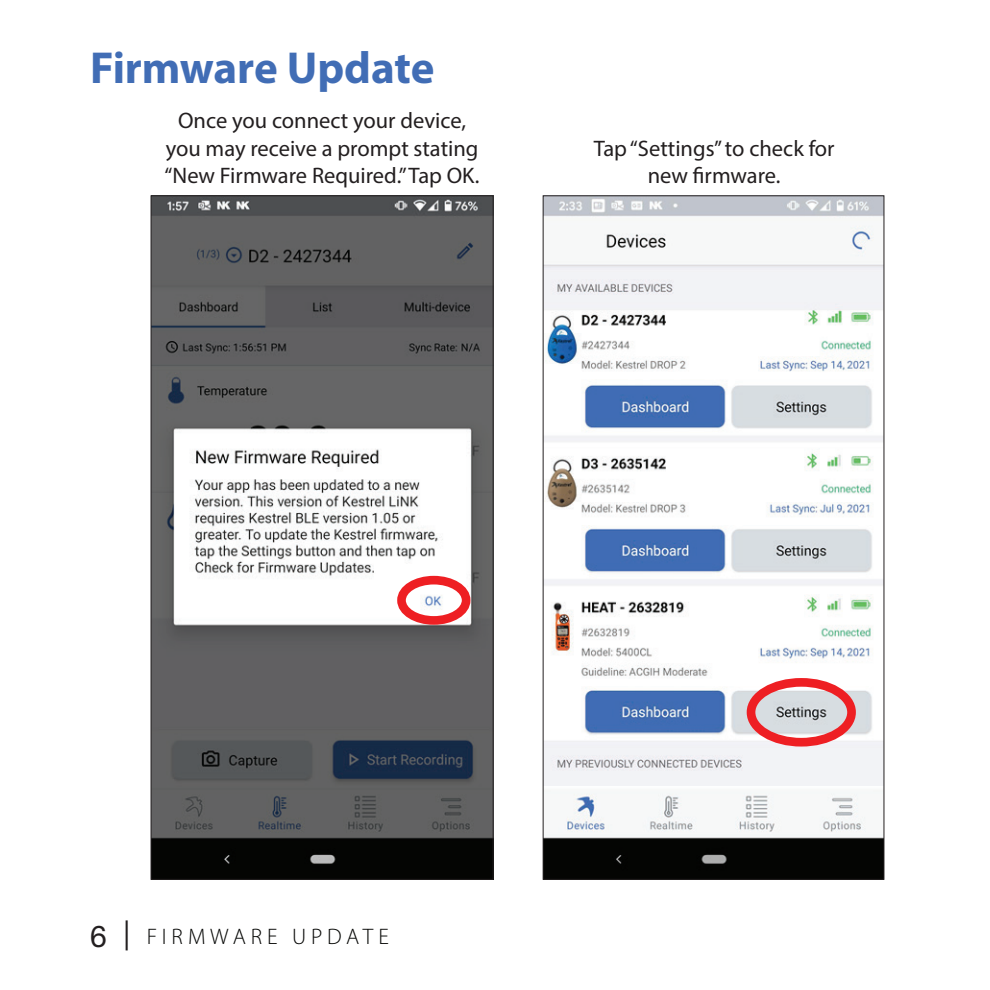
<style>
.page{position:relative;width:990px;height:990px;background:#fff}
.page>*{position:absolute;margin:0;border:0;box-sizing:border-box;transform-origin:0 0}
.t1{font:700 45px "Myriad Pro";letter-spacing:-.005em;color:#416db5}
.t2{font:22.5px/27.5px "Myriad Pro";color:#231f20;text-align:center}
.t3{font:300 22.5px "Myriad Pro";letter-spacing:.21em;color:#040503}
.s1{font-family:"Helvetica Neue LT Std";font-weight:400;font-size:30px;color:#231f20}
</style>
<div class="page">
<img style="left:153px;top:197px;width:338px;height:681px">
<div style="left:397px;top:576px;width:73px;height:49px;border:9px solid #ee1f23;border-radius:50%"></div>
<img style="left:545px;top:197px;width:337px;height:681px">
<div style="left:747px;top:678px;width:109px;height:69px;border:9px solid #ee1f23;border-radius:50%"></div>
<h1 class="t1" style="left:90px;top:39px;width:346px">Firmware Update</h1>
<p class="t2" style="left:165px;top:107px;width:316px">Once you connect your device, you may receive a prompt stating “New Firmware Required.” Tap OK.</p>
<p class="t2" style="left:594px;top:134px;width:242px">Tap “Settings” to check for new firmware.</p>
<p class="t3" style="left:90px;top:923px;width:300px"><span class="s1">6 |</span> FI RMWARE U PDATE</p>
</div>
